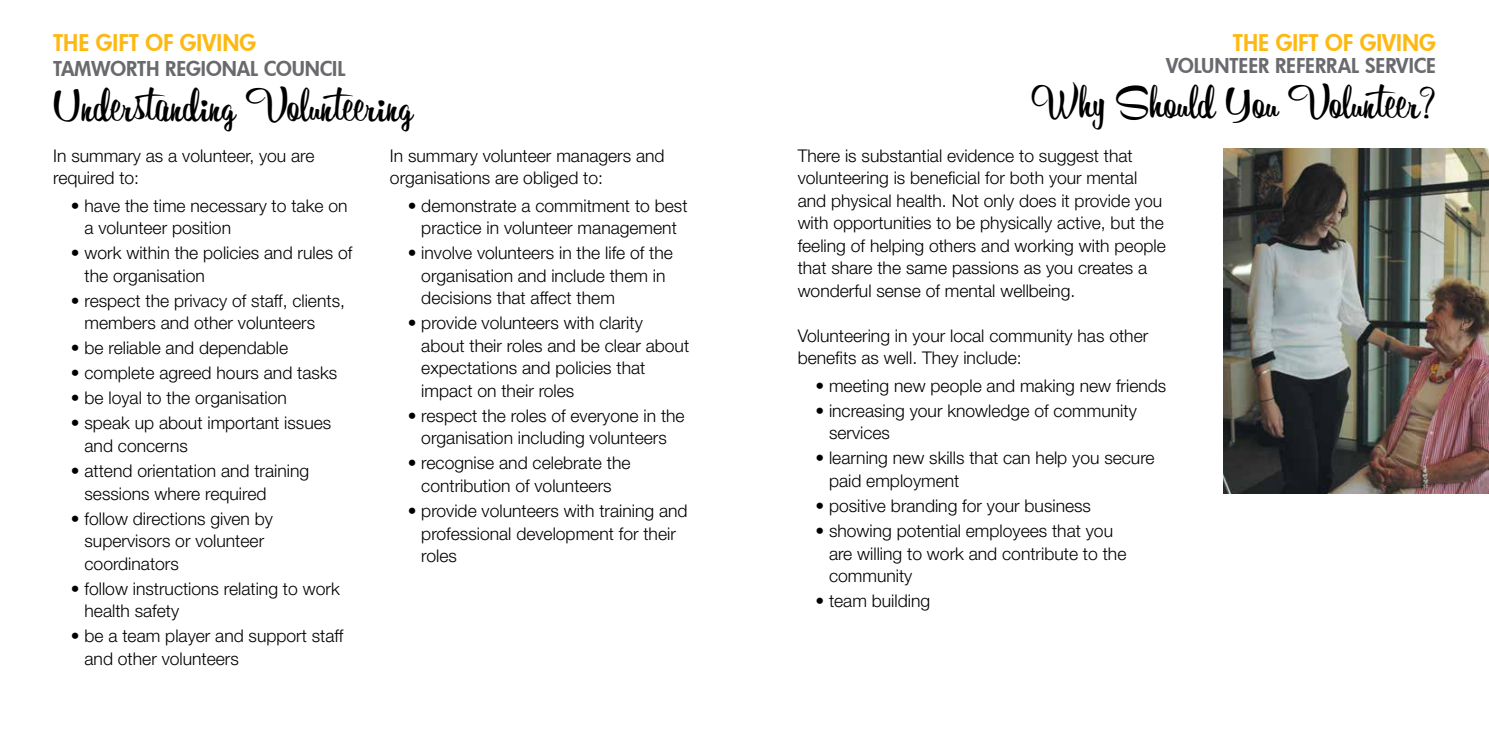
<style>
.page{position:relative;width:1489px;height:745px;background:#fff}
.page>*{position:absolute;margin:0;border:0;box-sizing:border-box;transform-origin:0 0}
.t1{font:45px "Orange County JF";color:#000}
.t2{font:800 22.5px "Futura";color:#fdb913}
.t3{font:800 20px "Futura";color:#696a6d}
.t4{font:300 17.5px/22.5px "Helvetica Neue LT Std";color:#000}
</style>
<div class="page">
<img style="left:1223px;top:149px;width:265px;height:344px">
<p class="t2" style="left:53px;top:27px;width:204px">THE GIFT OF GIVING</p>
<p class="t3" style="left:53px;top:55px;width:294px">TAMWORTH REGIONAL COUNCIL</p>
<h1 class="t1" style="left:53px;top:76px;width:360px">Understanding Volunteering</h1>
<p class="t4" style="left:390px;top:143px;width:276px">In summary volunteer managers and organisations are obliged to:</p>
<p class="t4" style="left:407px;top:193px;width:281px;text-align:center">• demonstrate a commitment to best practice in volunteer management</p>
<p class="t4" style="left:421px;top:241px;width:253px;text-indent:-14px">• involve volunteers in the life of the organisation and include them in decisions that affect them</p>
<p class="t4" style="left:421px;top:311px;width:269px;text-indent:-14px">• provide volunteers with clarity about their roles and be clear about expectations and policies that impact on their roles</p>
<p class="t4" style="left:407px;top:404px;width:278px;text-align:center">• respect the roles of everyone in the organisation including volunteers</p>
<p class="t4" style="left:407px;top:451px;width:224px;text-align:center">• recognise and celebrate the contribution of volunteers</p>
<p class="t4" style="left:421px;top:499px;width:268px;text-indent:-14px">• provide volunteers with training and professional development for their roles</p>
<p class="t4" style="left:53px;top:144px;width:263px">In summary as a volunteer, you are required to:</p>
<p class="t4" style="left:84px;top:194px;width:264px;text-indent:-14px">• have the time necessary to take on a volunteer position</p>
<p class="t4" style="left:84px;top:241px;width:269px;text-indent:-14px">• work within the policies and rules of the organisation</p>
<p class="t4" style="left:84px;top:289px;width:262px;text-indent:-14px">• respect the privacy of staff, clients, members and other volunteers</p>
<p class="t4" style="left:71px;top:336px;width:219px">• be reliable and dependable</p>
<p class="t4" style="left:71px;top:361px;width:268px">• complete agreed hours and tasks</p>
<p class="t4" style="left:71px;top:386px;width:217px">• be loyal to the organisation</p>
<p class="t4" style="left:84px;top:411px;width:248px;text-indent:-14px">• speak up about important issues and concerns</p>
<p class="t4" style="left:84px;top:459px;width:226px;text-indent:-14px">• attend orientation and training sessions where required</p>
<p class="t4" style="left:84px;top:506px;width:190px;text-indent:-14px">• follow directions given by supervisors or volunteer coordinators</p>
<p class="t4" style="left:84px;top:576px;width:257px;text-indent:-14px">• follow instructions relating to work health safety</p>
<p class="t4" style="left:84px;top:624px;width:260px;text-indent:-14px">• be a team player and support staff and other volunteers</p>
<p class="t2" style="left:1232px;top:27px;width:204px">THE GIFT OF GIVING</p>
<p class="t3" style="left:1165px;top:52px;width:271px">VOLUNTEER REFERRAL SERVICE</p>
<h1 class="t1" style="left:1031px;top:74px;width:406px">Why Should You Volunteer?</h1>
<p class="t4" style="left:797px;top:143px;width:369px">There is substantial evidence to suggest that volunteering is beneficial for both your mental and physical health. Not only does it provide you with opportunities to be physically active, but the feeling of helping others and working with people that share the same passions as you creates a wonderful sense of mental wellbeing.</p>
<p class="t4" style="left:797px;top:323px;width:352px">Volunteering in your local community has other benefits as well. They include:</p>
<p class="t4" style="left:815px;top:373px;width:352px">• meeting new people and making new friends</p>
<p class="t4" style="left:829px;top:399px;width:309px;text-indent:-14px">• increasing your knowledge of community services</p>
<p class="t4" style="left:829px;top:446px;width:327px;text-indent:-14px">• learning new skills that can help you secure paid employment</p>
<p class="t4" style="left:815px;top:494px;width:277px">• positive branding for your business</p>
<p class="t4" style="left:829px;top:519px;width:299px;text-indent:-14px">• showing potential employees that you are willing to work and contribute to the community</p>
<p class="t4" style="left:815px;top:589px;width:116px">• team building</p>
</div>
